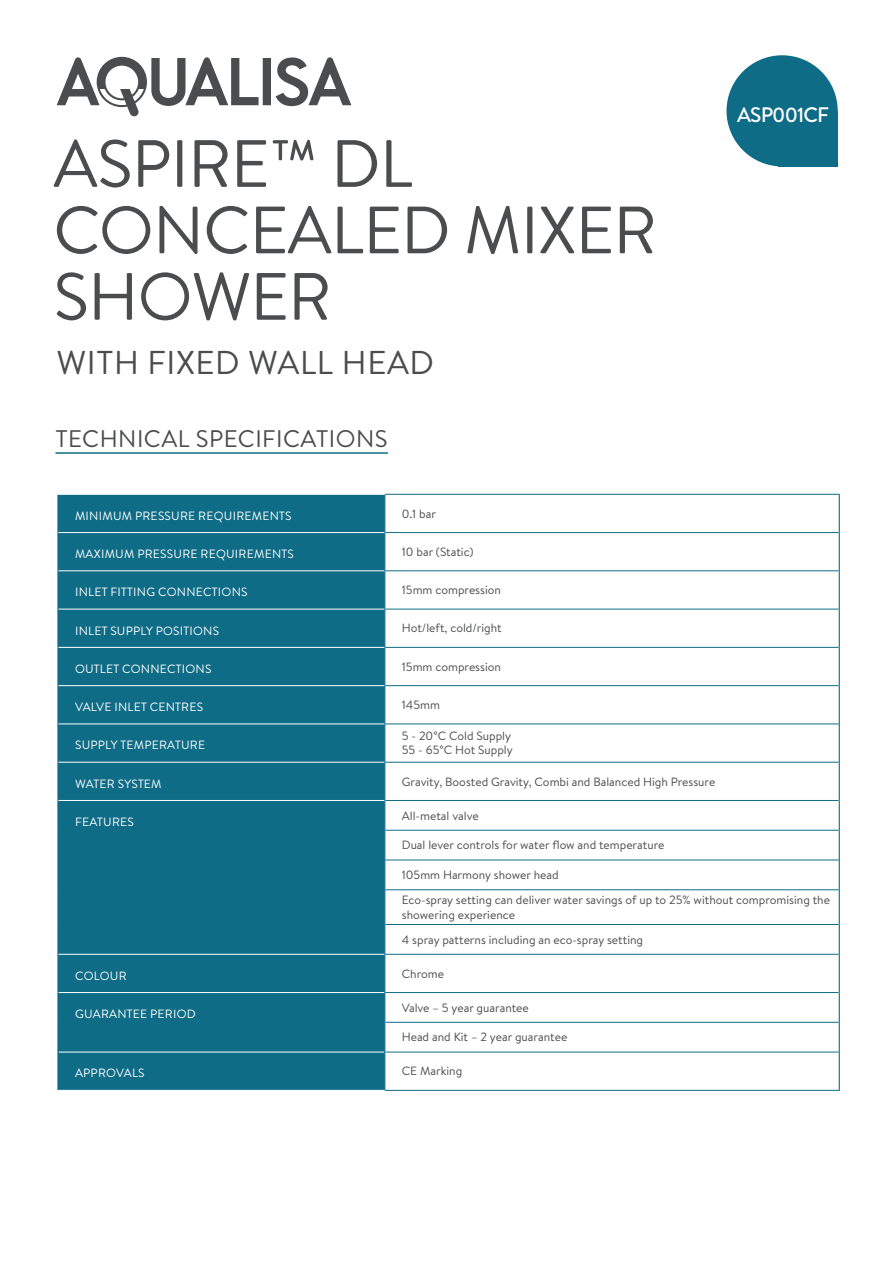
<style>
.page{position:relative;width:893px;height:1263px;background:#fff}
.page>*{position:absolute;margin:0;border:0;box-sizing:border-box;transform-origin:0 0}
.t1{font:66.75px/66.4px "Brandon Text";letter-spacing:-.01em;color:#4b4c4d}
.t2{font:33px "Brandon Text";letter-spacing:.02em;color:#4b4c4d}
.t3{font:24px "Brandon Text";letter-spacing:.02em;color:#4b4c4d}
.t4{font:500 21px "Brandon Grotesque";letter-spacing:-.04em;color:#fff}
.t5{font:12px/25px "Brandon Text";color:#4b4c4d}
.t6{font:12px "Brandon Grotesque";letter-spacing:.02em;color:#fff}
</style>
<div class="page">
<svg style="left:57px;top:57px;width:294px;height:60px"></svg>
<div style="left:726px;top:55px;width:112px;height:111px;background:#0f6c86;border-radius:50%"></div>
<div style="left:778px;top:111px;width:60px;height:56px;background:#0f6c86"></div>
<div style="left:59px;top:495px;width:325px;height:595px;background:#0f6c86"></div>
<svg style="left:385px;top:495px;width:454px;height:595px"></svg>
<hr style="left:57px;top:495px;width:2px;height:37px;background:#0f6c86">
<hr style="left:384px;top:495px;width:1px;height:37px;background:#0f6c86">
<hr style="left:839px;top:495px;width:1px;height:37px;background:#0f6c86">
<hr style="left:57px;top:532px;width:2px;height:39px;background:#0f6c86">
<hr style="left:384px;top:532px;width:1px;height:39px;background:#0f6c86">
<hr style="left:839px;top:532px;width:1px;height:39px;background:#0f6c86">
<hr style="left:57px;top:571px;width:2px;height:38px;background:#0f6c86">
<hr style="left:384px;top:571px;width:1px;height:38px;background:#0f6c86">
<hr style="left:839px;top:571px;width:1px;height:38px;background:#0f6c86">
<hr style="left:57px;top:609px;width:2px;height:38px;background:#0f6c86">
<hr style="left:384px;top:609px;width:1px;height:38px;background:#0f6c86">
<hr style="left:839px;top:609px;width:1px;height:38px;background:#0f6c86">
<hr style="left:57px;top:647px;width:2px;height:39px;background:#0f6c86">
<hr style="left:384px;top:647px;width:1px;height:39px;background:#0f6c86">
<hr style="left:839px;top:647px;width:1px;height:39px;background:#0f6c86">
<hr style="left:57px;top:686px;width:2px;height:38px;background:#0f6c86">
<hr style="left:384px;top:686px;width:1px;height:38px;background:#0f6c86">
<hr style="left:839px;top:686px;width:1px;height:38px;background:#0f6c86">
<hr style="left:57px;top:724px;width:2px;height:38px;background:#0f6c86">
<hr style="left:384px;top:724px;width:1px;height:38px;background:#0f6c86">
<hr style="left:839px;top:724px;width:1px;height:38px;background:#0f6c86">
<hr style="left:57px;top:762px;width:2px;height:38px;background:#0f6c86">
<hr style="left:384px;top:762px;width:1px;height:38px;background:#0f6c86">
<hr style="left:839px;top:762px;width:1px;height:38px;background:#0f6c86">
<hr style="left:57px;top:800px;width:2px;height:30px;background:#0f6c86">
<hr style="left:384px;top:800px;width:1px;height:30px;background:#0f6c86">
<hr style="left:839px;top:800px;width:1px;height:30px;background:#0f6c86">
<hr style="left:57px;top:830px;width:2px;height:30px;background:#0f6c86">
<hr style="left:384px;top:830px;width:1px;height:30px;background:#0f6c86">
<hr style="left:839px;top:830px;width:1px;height:30px;background:#0f6c86">
<hr style="left:57px;top:860px;width:2px;height:30px;background:#0f6c86">
<hr style="left:384px;top:860px;width:1px;height:30px;background:#0f6c86">
<hr style="left:839px;top:860px;width:1px;height:30px;background:#0f6c86">
<hr style="left:57px;top:890px;width:2px;height:34px;background:#0f6c86">
<hr style="left:384px;top:890px;width:1px;height:34px;background:#0f6c86">
<hr style="left:839px;top:890px;width:1px;height:34px;background:#0f6c86">
<hr style="left:57px;top:924px;width:2px;height:30px;background:#0f6c86">
<hr style="left:384px;top:924px;width:1px;height:30px;background:#0f6c86">
<hr style="left:839px;top:924px;width:1px;height:30px;background:#0f6c86">
<hr style="left:57px;top:954px;width:2px;height:38px;background:#0f6c86">
<hr style="left:384px;top:954px;width:1px;height:38px;background:#0f6c86">
<hr style="left:839px;top:954px;width:1px;height:38px;background:#0f6c86">
<hr style="left:839px;top:992px;width:1px;height:30px;background:#0f6c86">
<hr style="left:839px;top:1022px;width:1px;height:30px;background:#0f6c86">
<hr style="left:839px;top:1052px;width:1px;height:38px;background:#0f6c86">
<hr style="left:59px;top:954px;width:325px;height:1px;background:#fff">
<hr style="left:59px;top:992px;width:325px;height:1px;background:#fff">
<hr style="left:59px;top:1052px;width:325px;height:1px;background:#fff">
<hr style="left:385px;top:954px;width:454px;height:1px;background:#0f6c86">
<hr style="left:385px;top:992px;width:454px;height:1px;background:#0f6c86">
<hr style="left:385px;top:1052px;width:454px;height:1px;background:#0f6c86">
<hr style="left:385px;top:1090px;width:455px;height:1px;background:#0f6c86">
<hr style="left:59px;top:800px;width:325px;height:1px;background:#fff">
<hr style="left:59px;top:685px;width:325px;height:1px;background:#fff">
<hr style="left:59px;top:723px;width:325px;height:1px;background:#fff">
<hr style="left:59px;top:762px;width:325px;height:1px;background:#fff">
<hr style="left:385px;top:494px;width:455px;height:1px;background:#0f6c86">
<hr style="left:59px;top:570px;width:325px;height:1px;background:#fff">
<hr style="left:59px;top:609px;width:325px;height:1px;background:#fff">
<hr style="left:59px;top:647px;width:325px;height:1px;background:#fff">
<hr style="left:385px;top:570px;width:454px;height:1px;background:#0f6c86">
<hr style="left:385px;top:609px;width:454px;height:1px;background:#0f6c86">
<hr style="left:385px;top:647px;width:454px;height:1px;background:#0f6c86">
<hr style="left:59px;top:532px;width:325px;height:1px;background:#fff">
<hr style="left:385px;top:532px;width:454px;height:1px;background:#0f6c86">
<hr style="left:384px;top:992px;width:1px;height:30px;background:#0f6c86">
<hr style="left:384px;top:1022px;width:1px;height:30px;background:#0f6c86">
<hr style="left:384px;top:1052px;width:1px;height:38px;background:#0f6c86">
<hr style="left:57px;top:992px;width:2px;height:30px;background:#0f6c86">
<hr style="left:57px;top:1022px;width:2px;height:30px;background:#0f6c86">
<hr style="left:57px;top:1052px;width:2px;height:38px;background:#0f6c86">
<hr style="left:385px;top:685px;width:454px;height:1px;background:#0f6c86">
<hr style="left:385px;top:723px;width:454px;height:1px;background:#0f6c86">
<hr style="left:385px;top:762px;width:454px;height:1px;background:#0f6c86">
<hr style="left:385px;top:830px;width:454px;height:1px;background:#0f6c86">
<hr style="left:385px;top:860px;width:454px;height:1px;background:#0f6c86">
<hr style="left:385px;top:889px;width:454px;height:1px;background:#0f6c86">
<hr style="left:385px;top:924px;width:454px;height:1px;background:#0f6c86">
<hr style="left:385px;top:800px;width:454px;height:1px;background:#0f6c86">
<hr style="left:385px;top:1022px;width:454px;height:1px;background:#0f6c86">
<hr style="left:55px;top:452px;width:333px;height:2px;background:#0f6c86">
<h1 class="t1" style="left:53px;top:128px;width:605px">ASPIRE™ DL<br>CONCEALED MIXER<br>SHOWER</h1>
<h2 class="t2" style="left:57px;top:340px;width:379px">WITH FIXED WALL HEAD</h2>
<h3 class="t3" style="left:55px;top:422px;width:334px">TECHNICAL SPECIFICATIONS</h3>
<h3 class="t4" style="left:737px;top:100px;width:93px">ASP001CF</h3>
<p class="t6" style="left:75px;top:507px;width:218px">MINIMUM PRESSURE REQUIREMENTS</p>
<p class="t5" style="left:402px;top:500px;width:36px">0.1 bar</p>
<p class="t6" style="left:75px;top:546px;width:220px">MAXIMUM PRESSURE REQUIREMENTS</p>
<p class="t5" style="left:402px;top:539px;width:73px">10 bar (Static)</p>
<p class="t6" style="left:75px;top:584px;width:174px">INLET FITTING CONNECTIONS</p>
<p class="t5" style="left:402px;top:577px;width:101px">15mm compression</p>
<p class="t6" style="left:75px;top:622px;width:146px">INLET SUPPLY POSITIONS</p>
<p class="t5" style="left:402px;top:615px;width:101px">Hot/left, cold/right</p>
<p class="t6" style="left:75px;top:660px;width:138px">OUTLET CONNECTIONS</p>
<p class="t5" style="left:402px;top:654px;width:101px">15mm compression</p>
<p class="t6" style="left:75px;top:699px;width:130px">VALVE INLET CENTRES</p>
<p class="t5" style="left:402px;top:692px;width:40px">145mm</p>
<p class="t6" style="left:75px;top:737px;width:132px">SUPPLY TEMPERATURE</p>
<p class="t5" style="left:402px;top:728px;width:112px;line-height:14.4px">5 - 20°C Cold Supply<br>55 - 65°C Hot Supply</p>
<p class="t6" style="left:75px;top:775px;width:88px">WATER SYSTEM</p>
<p class="t5" style="left:402px;top:768px;width:315px">Gravity, Boosted Gravity, Combi and Balanced High Pressure</p>
<p class="t6" style="left:75px;top:813px;width:60px">FEATURES</p>
<p class="t5" style="left:402px;top:802px;width:78px">All-metal valve</p>
<p class="t5" style="left:402px;top:832px;width:264px">Dual lever controls for water flow and temperature</p>
<p class="t5" style="left:402px;top:862px;width:430px">105mm Harmony shower head<br>Eco-spray setting can deliver water savings of up to 25% without compromising the</p>
<p class="t5" style="left:402px;top:901px;width:243px">showering experience<br>4 spray patterns including an eco-spray setting</p>
<p class="t6" style="left:75px;top:967px;width:53px">COLOUR</p>
<p class="t5" style="left:402px;top:960px;width:44px">Chrome</p>
<p class="t6" style="left:75px;top:1005px;width:122px">GUARANTEE PERIOD</p>
<p class="t5" style="left:402px;top:994px;width:129px">Valve – 5 year guarantee</p>
<p class="t5" style="left:402px;top:1024px;width:167px">Head and Kit – 2 year guarantee</p>
<p class="t6" style="left:75px;top:1065px;width:71px">APPROVALS</p>
<p class="t5" style="left:402px;top:1058px;width:62px">CE Marking</p>
</div>
